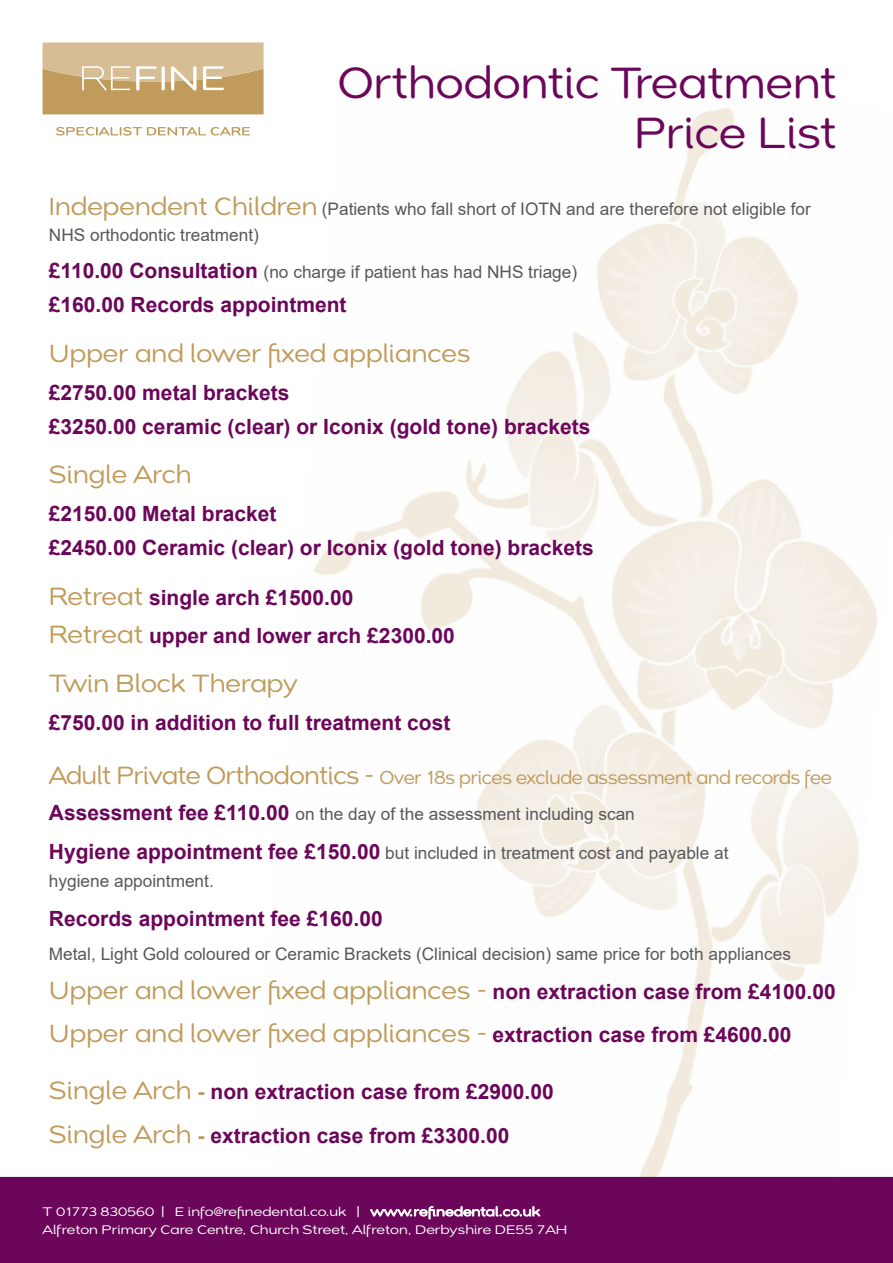
<style>
.page{position:relative;width:893px;height:1263px;background:#fff}
.page>*{position:absolute;margin:0;border:0;box-sizing:border-box;transform-origin:0 0}
.t1{font:42px/50.4px "Montag";color:#6b065a;text-align:right;scale:.9 1}
.t2{font:24px "Montag";color:#c09b5b;scale:.9 1}
.t3{font:700 21px/33.8px "Arial";color:#6b065a}
.t4{font:18px "Montag";letter-spacing:-.02em;color:#c09b5b;scale:.86 1}
.t5{font:17.25px/25.7px "Arial";color:#58585a}
.t6{font:12px/18px "Montag";color:#fff}
.s1{font-family:"Montag";font-size:24px;color:#c09b5b}
.s2{font-weight:700;font-size:21px;color:#6b065a}
.s3{font-family:"Montag";font-weight:400;font-size:24px;color:#c09b5b}
.s4{font-size:24px}
.s5{font-family:"Montag";font-weight:400;font-size:24.3px;color:#c09b5b}
.s6{font-size:24.3px}
.s7{font-family:"Arial";font-weight:700;font-size:21px;color:#6b065a}
.s8{font-size:21.6px;color:#c09b5b}
</style>
<div class="page">
<img style="left:248px;top:108px;width:645px;height:1069px">
<div style="left:1px;top:1178px;width:891px;height:84px;background:#6b065a"></div>
<div style="left:0;top:1177px;width:893px;height:86px;border:2px solid #6b065a"></div>
<svg style="left:56px;top:127px;width:194px;height:9px"></svg>
<svg style="left:43px;top:43px;width:221px;height:71px;background:#cdb07e"></svg>
<h1 class="t1" style="left:337px;top:56px;width:556px">Orthodontic Treatment<br>Price List</h1>
<p class="t5" style="left:49px;top:196px;width:763px"><span class="s1">Independent Children</span> (Patients who fall short of IOTN and are therefore not eligible for<br>NHS orthodontic treatment)</p>
<p class="t5" style="left:49px;top:259px;width:530px"><span class="s2">£110.00 Consultation</span> (no charge if patient has had NHS triage)</p>
<p class="t3" style="left:49px;top:288px;width:299px">£160.00 Records appointment</p>
<p class="t2" style="left:49px;top:333px;width:470px">Upper and lower fixed appliances</p>
<p class="t3" style="left:49px;top:376px;width:543px">£2750.00 metal brackets<br>£3250.00 ceramic (clear) or Iconix (gold tone) brackets</p>
<p class="t2" style="left:49px;top:454px;width:160px">Single Arch</p>
<p class="t3" style="left:49px;top:497px;width:547px">£2150.00 Metal bracket<br>£2450.00 Ceramic (clear) or Iconix (gold tone) brackets</p>
<p class="t3" style="left:49px;top:579px;width:407px;line-height:37.8px"><span class="s3">Retreat</span> single arch £1500.00<br><span class="s3">Retreat</span> upper and lower arch £2300.00</p>
<p class="t2" style="left:49px;top:663px;width:278px">Twin Block Therapy</p>
<p class="t3" style="left:49px;top:706px;width:403px">£750.00 in addition to full treatment cost</p>
<p class="t4" style="left:49px;top:762px;width:912px"><span class="s4">Adult Private Orthodontics -</span> Over 18s prices exclude assessment and records fee</p>
<p class="t5" style="left:49px;top:800px;width:587px"><span class="s2">Assessment fee £110.00</span> on the day of the assessment including scan</p>
<p class="t5" style="left:49px;top:838px;width:681px;line-height:28.5px"><span class="s2">Hygiene appointment fee £150.00</span> but included in treatment cost and payable at hygiene appointment.</p>
<p class="t3" style="left:49px;top:902px;width:335px">Records appointment fee £160.00</p>
<p class="t5" style="left:49px;top:941px;width:743px">Metal, Light Gold coloured or Ceramic Brackets (Clinical decision) same price for both appliances</p>
<p class="t3" style="left:49px;top:975px;width:788px"><span class="s3">Upper and lower fixed appliances</span> <span class="s5">-</span> non extraction case from £4100.00</p>
<p class="t2" style="left:49px;top:1013px;width:826px">Upper and lower fixed appliances <span class="s6">-</span> <span class="s7">extraction case from £4600.00</span></p>
<p class="t3" style="left:49px;top:1070px;width:506px;line-height:43.5px"><span class="s3">Single Arch</span> <span class="s8">-</span> non extraction case from £2900.00<br><span class="s3">Single Arch</span> <span class="s8">-</span> extraction case from £3300.00</p>
<p class="t6" style="left:43px;top:1202px;width:526px">T 01773 830560 | E info@refinedental.co.uk | www.refinedental.co.uk<br>Alfreton Primary Care Centre, Church Street, Alfreton, Derbyshire DE55 7AH</p>
</div>
